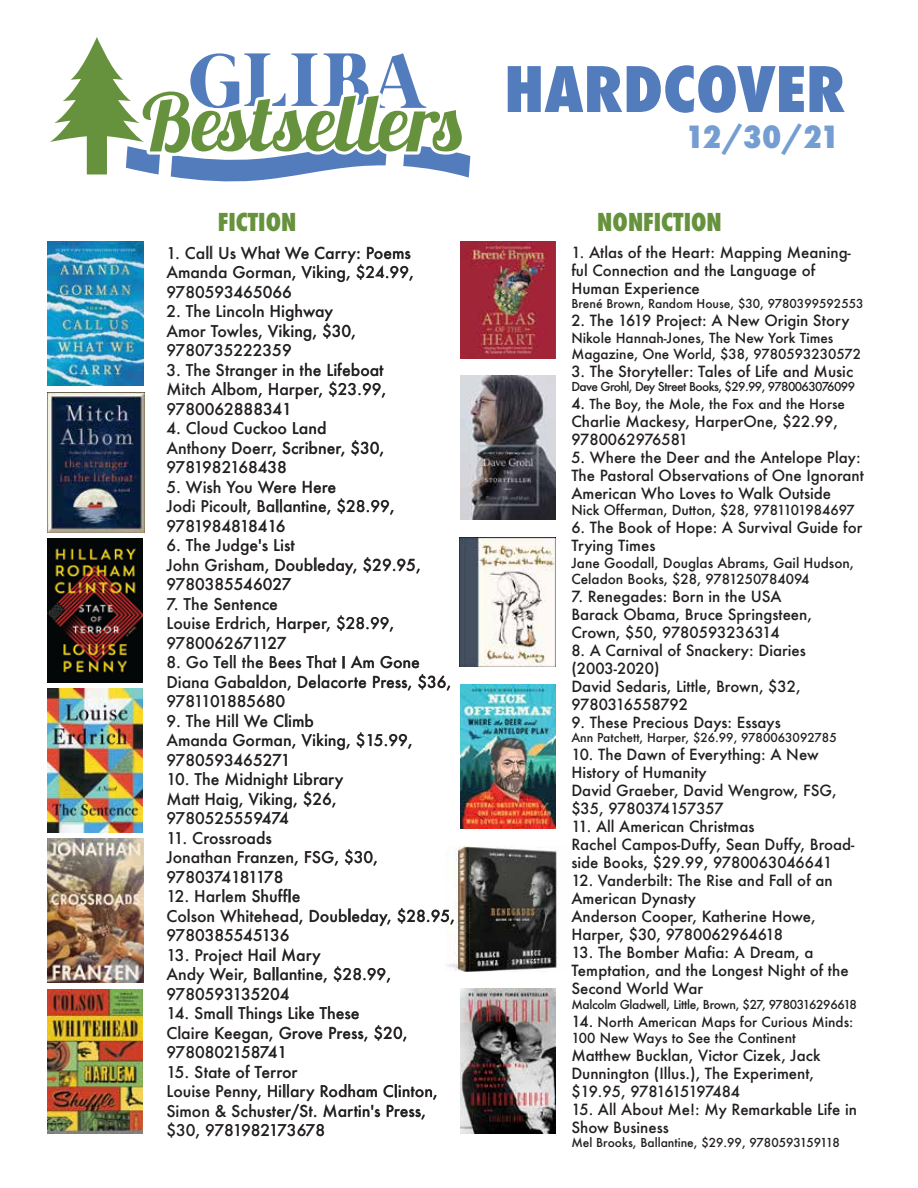
<style>
.page{position:relative;width:918px;height:1188px;background:#fff}
.page>*{position:absolute;margin:0;border:0;box-sizing:border-box;transform-origin:0 0}
.t1{font:800 condensed 60.9px "Futura";color:#537cbd;scale:1.08 1}
.t2{font:800 condensed 29.7px "Futura";color:#749dd2;scale:1.08 1}
.t3{font:800 condensed 24px "Futura";color:#67923d}
.t4{font:500 15.75px/19.5px "Futura";color:#231f20}
.t5{font:500 15px/18px "Futura";color:#231f20}
.t6{font:500 13.5px/16.2px "Futura";color:#231f20}
.t7{font:500 12px "Futura";color:#231f20}
.t8{font:500 12px "Futura";letter-spacing:-.02em;color:#231f20}
.t9{font:500 12px "Futura";letter-spacing:-.05em;color:#231f20}
.s1{font-size:15px}
</style>
<div class="page">
<img style="left:446px;top:846px;width:112px;height:125px">
<svg style="left:177px;top:246px;width:236px;height:52px"></svg>
<svg style="left:177px;top:304px;width:178px;height:52px"></svg>
<svg style="left:328px;top:362px;width:55px;height:14px"></svg>
<svg style="left:329px;top:382px;width:56px;height:16px"></svg>
<svg style="left:177px;top:363px;width:145px;height:52px"></svg>
<svg style="left:187px;top:421px;width:40px;height:13px"></svg>
<svg style="left:234px;top:421px;width:52px;height:13px"></svg>
<svg style="left:293px;top:421px;width:32px;height:13px"></svg>
<svg style="left:351px;top:440px;width:32px;height:16px"></svg>
<svg style="left:177px;top:441px;width:167px;height:32px"></svg>
<svg style="left:186px;top:480px;width:66px;height:13px"></svg>
<svg style="left:258px;top:480px;width:38px;height:13px"></svg>
<svg style="left:303px;top:481px;width:33px;height:12px"></svg>
<svg style="left:337px;top:499px;width:57px;height:16px"></svg>
<svg style="left:177px;top:499px;width:153px;height:33px"></svg>
<svg style="left:363px;top:557px;width:57px;height:16px"></svg>
<svg style="left:177px;top:538px;width:180px;height:52px"></svg>
<svg style="left:184px;top:597px;width:24px;height:13px"></svg>
<svg style="left:214px;top:597px;width:63px;height:13px"></svg>
<svg style="left:337px;top:616px;width:56px;height:16px"></svg>
<svg style="left:177px;top:616px;width:153px;height:33px"></svg>
<svg style="left:187px;top:656px;width:21px;height:12px"></svg>
<svg style="left:214px;top:655px;width:22px;height:13px"></svg>
<svg style="left:242px;top:655px;width:21px;height:13px"></svg>
<svg style="left:270px;top:656px;width:31px;height:12px"></svg>
<svg style="left:307px;top:655px;width:29px;height:13px"></svg>
<svg style="left:343px;top:656px;width:2px;height:12px"></svg>
<svg style="left:351px;top:655px;width:23px;height:13px"></svg>
<svg style="left:381px;top:656px;width:38px;height:12px"></svg>
<svg style="left:298px;top:675px;width:68px;height:13px"></svg>
<svg style="left:373px;top:676px;width:38px;height:14px"></svg>
<svg style="left:418px;top:674px;width:32px;height:16px"></svg>
<svg style="left:177px;top:675px;width:114px;height:32px"></svg>
<svg style="left:186px;top:714px;width:24px;height:13px"></svg>
<svg style="left:217px;top:714px;width:21px;height:13px"></svg>
<svg style="left:244px;top:714px;width:24px;height:13px"></svg>
<svg style="left:274px;top:714px;width:39px;height:13px"></svg>
<svg style="left:302px;top:733px;width:48px;height:17px"></svg>
<svg style="left:357px;top:733px;width:55px;height:16px"></svg>
<svg style="left:177px;top:733px;width:118px;height:33px"></svg>
<svg style="left:177px;top:772px;width:166px;height:52px"></svg>
<svg style="left:177px;top:832px;width:9px;height:12px"></svg>
<svg style="left:193px;top:831px;width:78px;height:13px"></svg>
<svg style="left:305px;top:851px;width:33px;height:15px"></svg>
<svg style="left:345px;top:850px;width:32px;height:16px"></svg>
<svg style="left:177px;top:850px;width:121px;height:33px"></svg>
<svg style="left:177px;top:890px;width:11px;height:12px"></svg>
<svg style="left:196px;top:889px;width:49px;height:13px"></svg>
<svg style="left:252px;top:889px;width:48px;height:13px"></svg>
<svg style="left:310px;top:909px;width:81px;height:17px"></svg>
<svg style="left:398px;top:908px;width:56px;height:16px"></svg>
<svg style="left:177px;top:909px;width:126px;height:32px"></svg>
<svg style="left:334px;top:967px;width:56px;height:16px"></svg>
<svg style="left:177px;top:948px;width:150px;height:52px"></svg>
<svg style="left:374px;top:1025px;width:32px;height:16px"></svg>
<svg style="left:177px;top:1006px;width:191px;height:52px"></svg>
<svg style="left:177px;top:1066px;width:11px;height:12px"></svg>
<svg style="left:195px;top:1065px;width:35px;height:13px"></svg>
<svg style="left:236px;top:1064px;width:62px;height:14px"></svg>
<svg style="left:177px;top:1084px;width:260px;height:55px"></svg>
<img style="left:47px;top:392px;width:97px;height:140px">
<img style="left:47px;top:689px;width:96px;height:144px">
<img style="left:47px;top:538px;width:96px;height:144px">
<img style="left:47px;top:989px;width:95px;height:144px">
<img style="left:460px;top:241px;width:96px;height:117px">
<img style="left:460px;top:685px;width:96px;height:144px">
<img style="left:460px;top:537px;width:96px;height:130px">
<img style="left:460px;top:376px;width:95px;height:144px">
<img style="left:47px;top:241px;width:97px;height:145px">
<img style="left:47px;top:839px;width:97px;height:144px">
<img style="left:460px;top:989px;width:96px;height:144px">
<svg style="left:50px;top:37px;width:420px;height:145px"></svg>
<h1 class="t1" style="left:504px;top:48px;width:318px">HARDCOVER</h1>
<h2 class="t2" style="left:685px;top:117px;width:144px">12/30/21</h2>
<h3 class="t3" style="left:218px;top:206px;width:80px">FICTION</h3>
<h3 class="t3" style="left:597px;top:206px;width:126px">NONFICTION</h3>
<p class="t4" style="left:166px;top:243px;width:249px">1. Call Us What We Carry: Poems<br>Amanda Gorman, Viking, $24.99,<br>9780593465066</p>
<p class="t4" style="left:166px;top:301px;width:191px">2. The Lincoln Highway<br>Amor Towles, Viking, $30,<br>9780735222359</p>
<p class="t4" style="left:166px;top:360px;width:222px">3. The Stranger in the Lifeboat<br>Mitch Albom, Harper, $23.99,<br>9780062888341</p>
<p class="t4" style="left:166px;top:418px;width:220px">4. Cloud Cuckoo Land<br>Anthony Doerr, Scribner, $30,<br>9781982168438</p>
<p class="t4" style="left:166px;top:477px;width:230px">5. Wish You Were Here<br>Jodi Picoult, Ballantine, $28.99,<br>9781984818416</p>
<p class="t4" style="left:166px;top:535px;width:256px">6. The Judge's List<br>John Grisham, Doubleday, $29.95,<br>9780385546027</p>
<p class="t4" style="left:166px;top:594px;width:229px">7. The Sentence<br>Louise Erdrich, Harper, $28.99,<br>9780062671127</p>
<p class="t4" style="left:166px;top:652px;width:287px">8. Go Tell the Bees That I Am Gone<br>Diana Gabaldon, Delacorte Press, $36,<br>9781101885680</p>
<p class="t4" style="left:166px;top:711px;width:248px">9. The Hill We Climb<br>Amanda Gorman, Viking, $15.99,<br>9780593465271</p>
<p class="t4" style="left:166px;top:769px;width:179px">10. The Midnight Library<br>Matt Haig, Viking, $26,<br>9780525559474</p>
<p class="t4" style="left:166px;top:828px;width:213px">11. Crossroads<br>Jonathan Franzen, FSG, $30,<br>9780374181178</p>
<p class="t4" style="left:166px;top:886px;width:290px">12. Harlem Shuffle<br>Colson Whitehead, Doubleday, $28.95,<br>9780385545136</p>
<p class="t4" style="left:166px;top:945px;width:226px">13. Project Hail Mary<br>Andy Weir, Ballantine, $28.99,<br>9780593135204</p>
<p class="t4" style="left:166px;top:1003px;width:243px">14. Small Things Like These<br>Claire Keegan, Grove Press, $20,<br>9780802158741</p>
<p class="t4" style="left:166px;top:1062px;width:273px">15. State of Terror<br>Louise Penny, Hillary Rodham Clinton,<br>Simon &amp; Schuster/St. Martin's Press, $30, 9781982173678</p>
<p class="t5" style="left:571px;top:243px;width:281px">1. Atlas of the Heart: Mapping Meaning&shy;ful Connection and the Language of<br>Human Experience</p>
<p class="t7" style="left:571px;top:296px;width:294px">Brené Brown, Random House, $30, 9780399592553</p>
<p class="t5" style="left:571px;top:312px;width:280px">2. The 1619 Project: A New Origin Story</p>
<p class="t6" style="left:571px;top:329px;width:291px">Nikole Hannah-Jones, The New York Times<br>Magazine, One World, $38, 9780593230572</p>
<p class="t5" style="left:571px;top:362px;width:283px">3. The Storyteller: Tales of Life and Music</p>
<p class="t9" style="left:571px;top:378px;width:285px">Dave Grohl, Dey Street Books, $29.99, 9780063076099</p>
<p class="t6" style="left:571px;top:396px;width:275px"><span class="s1">4.</span> The Boy, the Mole, the Fox and the Horse</p>
<p class="t5" style="left:571px;top:412px;width:268px">Charlie Mackesy, HarperOne, $22.99,<br>9780062976581</p>
<p class="t5" style="left:571px;top:448px;width:294px">5. Where the Deer and the Antelope Play:<br>The Pastoral Observations of One Ignorant<br>American Who Loves to Walk Outside</p>
<p class="t6" style="left:571px;top:502px;width:285px">Nick Offerman, Dutton, $28, 9781101984697</p>
<p class="t5" style="left:571px;top:519px;width:293px">6. The Book of Hope: A Survival Guide for<br>Trying Times</p>
<p class="t6" style="left:571px;top:554px;width:284px">Jane Goodall, Douglas Abrams, Gail Hudson,<br>Celadon Books, $28, 9781250784094</p>
<p class="t5" style="left:571px;top:587px;width:242px">7. Renegades: Born in the USA<br>Barack Obama, Bruce Springsteen,<br>Crown, $50, 9780593236314</p>
<p class="t5" style="left:571px;top:641px;width:236px">8. A Carnival of Snackery: Diaries (2003-2020)<br>David Sedaris, Little, Brown, $32,<br>9780316558792</p>
<p class="t5" style="left:571px;top:713px;width:211px">9. These Precious Days: Essays</p>
<p class="t7" style="left:571px;top:729px;width:267px">Ann Patchett, Harper, $26.99, 9780063092785</p>
<p class="t5" style="left:571px;top:745px;width:267px">10. The Dawn of Everything: A New<br>History of Humanity<br>David Graeber, David Wengrow, FSG, $35, 9780374157357</p>
<p class="t5" style="left:571px;top:817px;width:285px">11. All American Christmas<br>Rachel Campos-Duffy, Sean Duffy, Broad&shy;side Books, $29.99, 9780063046641</p>
<p class="t5" style="left:571px;top:871px;width:263px">12. Vanderbilt: The Rise and Fall of an<br>American Dynasty<br>Anderson Cooper, Katherine Howe,<br>Harper, $30, 9780062964618</p>
<p class="t5" style="left:571px;top:943px;width:279px">13. The Bomber Mafia: A Dream, a<br>Temptation, and the Longest Night of the<br>Second World War</p>
<p class="t8" style="left:571px;top:996px;width:287px">Malcolm Gladwell, Little, Brown, $27, 9780316296618</p>
<p class="t6" style="left:571px;top:1013px;width:284px"><span class="s1">14.</span> North American Maps for Curious Minds:<br>100 New Ways to See the Continent</p>
<p class="t5" style="left:571px;top:1046px;width:251px">Matthew Bucklan, Victor Cizek, Jack<br>Dunnington (Illus.), The Experiment, $19.95, 9781615197484</p>
<p class="t5" style="left:571px;top:1100px;width:287px">15. All About Me!: My Remarkable Life in<br>Show Business</p>
<p class="t7" style="left:571px;top:1134px;width:270px">Mel Brooks, Ballantine, $29.99, 9780593159118</p>
</div>
